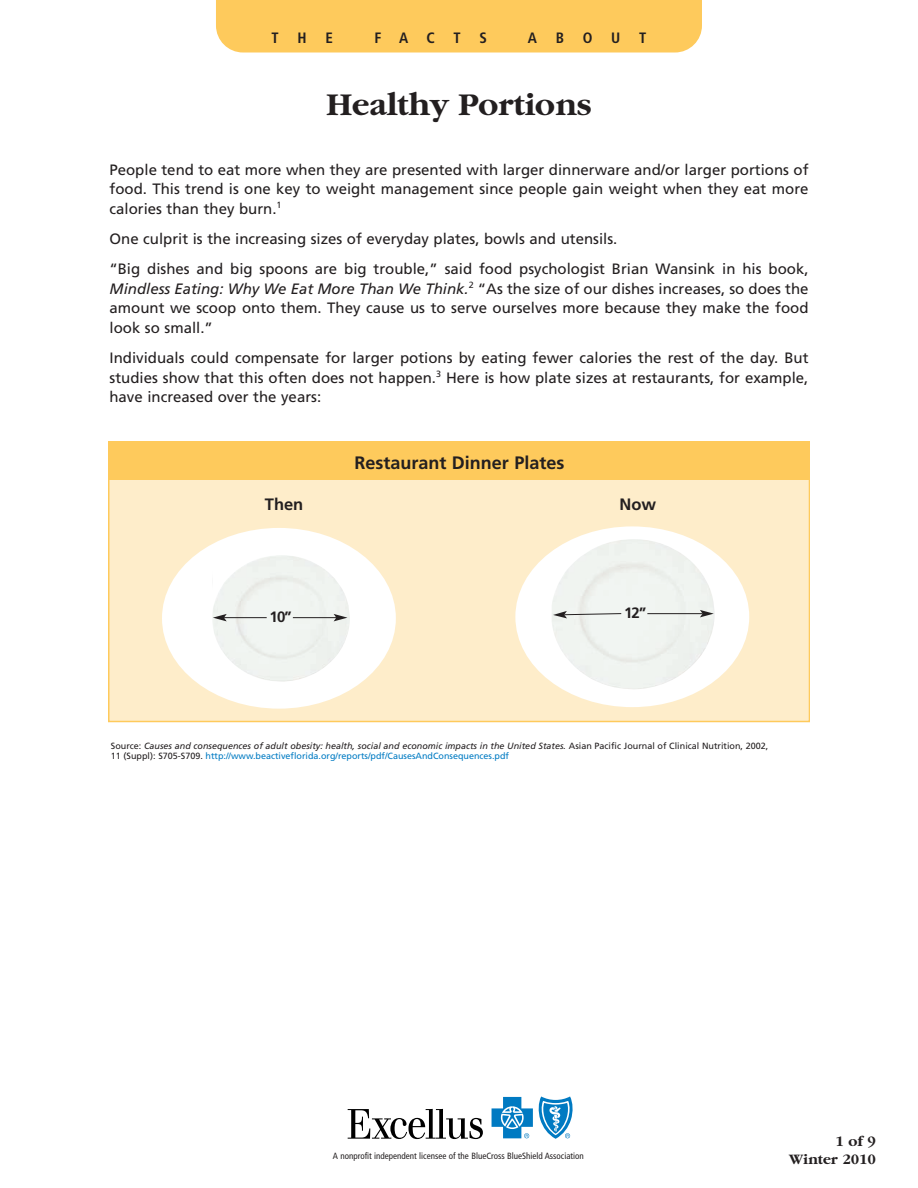
<style>
.page{position:relative;width:918px;height:1188px;background:#fff}
.page>*{position:absolute;margin:0;border:0;box-sizing:border-box;transform-origin:0 0}
.t1{font:700 33px "Garamond";color:#231f20}
.t2{font:700 18px "Frutiger";color:#231f20}
.t3{font:700 16.5px "Frutiger";color:#231f20}
.t4{font:15px/19.5px "Frutiger";color:#231f20;text-align:justify}
.t5{font:700 15px/18px "Garamond";color:#231f20;text-align:right}
.t6{font:700 condensed 15px "Frutiger";letter-spacing:1.245em;color:#231f20}
.t7{font:700 15px "Frutiger";color:#231f20}
.t8{font:italic 9px/10.8px "Frutiger";color:#231f20}
.t9{font:condensed 9px "Frutiger";color:#231f20}
.s1{font-style:italic}
.s2{font-style:normal}
.s3{font-style:normal;color:#007bc3}
</style>
<div class="page">
<div style="left:110px;top:452px;width:698px;height:269px;background:#feedca"></div>
<svg style="left:162px;top:528px;width:234px;height:181px;background:#f8f9f8"></svg>
<div style="left:515px;top:526px;width:234px;height:181px;background:#fff;border-radius:50%"></div>
<div style="left:108px;top:442px;width:702px;height:38px;background:#feca5c"></div>
<svg style="left:348px;top:1109px;width:135px;height:30px"></svg>
<svg style="left:492px;top:1096px;width:81px;height:43px"></svg>
<div style="left:216px;top:0;width:486px;height:52px;background:#feca5c"></div>
<img style="left:552px;top:539px;width:163px;height:150px">
<hr style="left:224px;top:617px;width:43px;height:1px;background:#231f20">
<svg style="left:213px;top:614px;width:14px;height:7px"></svg>
<hr style="left:293px;top:617px;width:43px;height:1px;background:#231f20">
<svg style="left:334px;top:614px;width:13px;height:7px"></svg>
<svg style="left:553px;top:611px;width:69px;height:7px"></svg>
<hr style="left:647px;top:613px;width:56px;height:1px;background:#231f20">
<svg style="left:700px;top:610px;width:14px;height:7px"></svg>
<p class="t6" style="left:272px;top:32px;width:63px">THE</p>
<p class="t6" style="left:375px;top:32px;width:114px">FACTS</p>
<p class="t6" style="left:528px;top:32px;width:120px">ABOUT</p>
<h1 class="t1" style="left:326px;top:84px;width:267px">Healthy Portions</h1>
<p class="t4" style="left:109px;top:161px;width:701px">People tend to eat more when they are presented with larger dinnerware and/or larger portions of food. This trend is one key to weight management since people gain weight when they eat more calories than they burn.<sup>1</sup></p>
<p class="t4" style="left:109px;top:225px;width:701px;line-height:30.3px">One culprit is the increasing sizes of everyday plates, bowls and utensils.<br>“Big dishes and big spoons are big trouble,” said food psychologist Brian Wansink in his book,</p>
<p class="t4" style="left:110px;top:280px;width:701px"><span class="s1">Mindless Eating: Why We Eat More Than We Think.</span><sup>2</sup> “As the size of our dishes increases, so does the amount we scoop onto them. They cause us to serve ourselves more because they make the food look so small.”</p>
<p class="t4" style="left:109px;top:349px;width:701px">Individuals could compensate for larger potions by eating fewer calories the rest of the day. But studies show that this often does not happen.<sup>3</sup> Here is how plate sizes at restaurants, for example, have increased over the years:</p>
<p class="t2" style="left:354px;top:456px;width:212px">Restaurant Dinner Plates</p>
<p class="t3" style="left:265px;top:498px;width:40px">Then</p>
<p class="t3" style="left:620px;top:498px;width:38px">Now</p>
<p class="t7" style="left:270px;top:611px;width:24px">10”</p>
<p class="t7" style="left:624px;top:607px;width:24px">12”</p>
<p class="t8" style="left:111px;top:741px;width:659px"><span class="s2">Source:</span> Causes and consequences of adult obesity: health, social and economic impacts in the United States. <span class="s2">Asian Pacific Journal of Clinical Nutrition, 2002,<br>11 (Suppl): S705-S709.</span> <span class="s3">http://www.beactiveflorida.org/reports/pdf/CausesAndConsequences.pdf</span></p>
<p class="t9" style="left:333px;top:1152px;width:253px">A nonprofit independent licensee of the BlueCross BlueShield Association</p>
<p class="t5" style="left:789px;top:1132px;width:88px">1 of 9<br>Winter 2010</p>
</div>
